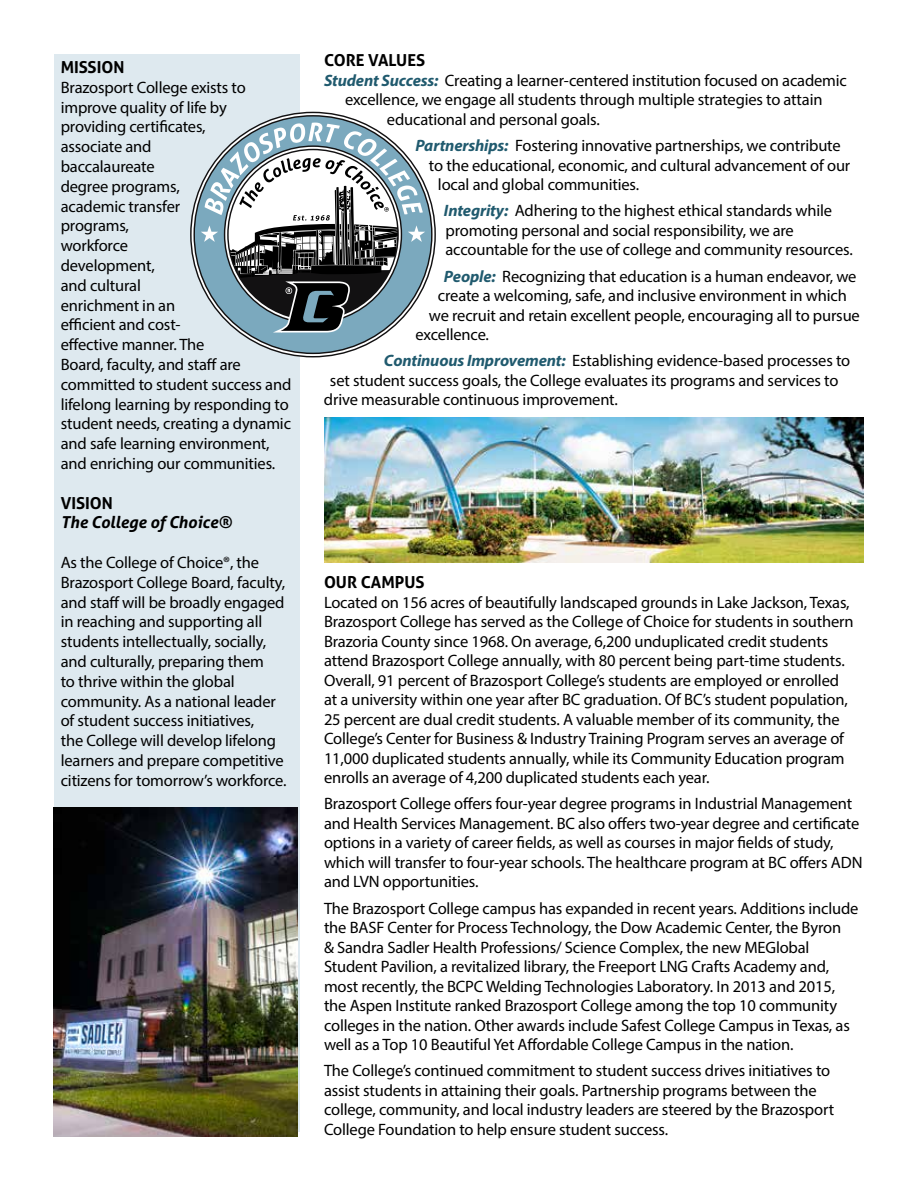
<style>
.page{position:relative;width:918px;height:1188px;background:#fff}
.page>*{position:absolute;margin:0;border:0;box-sizing:border-box;transform-origin:0 0}
.t1{font:16.5px/19.8px "Myriad Pro";letter-spacing:-.01em;color:#000}
.t2{font:700 16.5px "Aller";color:#000}
.t3{font:italic 700 16.5px "Aller";color:#000}
.s1{font-weight:700;font-style:italic;color:#205a6e}
</style>
<div class="page">
<div style="left:54px;top:54px;width:245px;height:1078px;background:#dee9ef"></div>
<svg style="left:191px;top:112px;width:244px;height:245px"></svg>
<svg style="left:201px;top:123px;width:227px;height:211px"></svg>
<img style="left:324px;top:418px;width:540px;height:144px">
<img style="left:54px;top:807px;width:243px;height:330px">
<p class="t2" style="left:61px;top:57px;width:65px">MISSION</p>
<p class="t1" style="left:61px;top:77px;width:232px">Brazosport College exists to improve quality of life by providing certificates,<br>associate and<br>baccalaureate<br>degree programs,<br>academic transfer<br>programs,<br>workforce<br>development,<br>and cultural<br>enrichment in an<br>efficient and cost-<br>effective manner. The<br>Board, faculty, and staff are committed to student success and lifelong learning by responding to student needs, creating a dynamic and safe learning environment, and enriching our communities.</p>
<p class="t2" style="left:61px;top:492px;width:54px">VISION</p>
<p class="t3" style="left:61px;top:512px;width:172px">The College of Choice®</p>
<p class="t1" style="left:61px;top:552px;width:227px">As the College of Choice®, the Brazosport College Board, faculty, and staff will be broadly engaged in reaching and supporting all students intellectually, socially, and culturally, preparing them<br>to thrive within the global community. As a national leader of student success initiatives,<br>the College will develop lifelong learners and prepare competitive citizens for tomorrow’s workforce.</p>
<p class="t2" style="left:324px;top:50px;width:103px">CORE VALUES</p>
<p class="t1" style="left:324px;top:70px;width:525px"><span class="s1">Student Success:</span> Creating a learner-centered institution focused on academic</p>
<p class="t1" style="left:345px;top:90px;width:479px">excellence, we engage all students through multiple strategies to attain</p>
<p class="t1" style="left:387px;top:109px;width:214px">educational and personal goals.</p>
<p class="t1" style="left:415px;top:135px;width:427px"><span class="s1">Partnerships:</span> Fostering innovative partnerships, we contribute</p>
<p class="t1" style="left:429px;top:155px;width:423px">to the educational, economic, and cultural advancement of our</p>
<p class="t1" style="left:438px;top:174px;width:203px">local and global communities.</p>
<p class="t1" style="left:444px;top:201px;width:410px"><span class="s1">Integrity:</span> Adhering to the highest ethical standards while promoting personal and social responsibility, we are accountable for the use of college and community resources.</p>
<p class="t1" style="left:444px;top:266px;width:414px"><span class="s1">People:</span> Recognizing that education is a human endeavor, we</p>
<p class="t1" style="left:438px;top:285px;width:410px">create a welcoming, safe, and inclusive environment in which</p>
<p class="t1" style="left:429px;top:305px;width:432px">we recruit and retain excellent people, encouraging all to pursue</p>
<p class="t1" style="left:415px;top:324px;width:75px">excellence.</p>
<p class="t1" style="left:384px;top:351px;width:468px"><span class="s1">Continuous Improvement:</span> Establishing evidence-based processes to</p>
<p class="t1" style="left:330px;top:370px;width:510px">set student success goals, the College evaluates its programs and services to</p>
<p class="t1" style="left:324px;top:390px;width:296px">drive measurable continuous improvement.</p>
<p class="t2" style="left:324px;top:572px;width:102px">OUR CAMPUS</p>
<p class="t1" style="left:324px;top:592px;width:531px">Located on 156 acres of beautifully landscaped grounds in Lake Jackson, Texas, Brazosport College has served as the College of Choice for students in southern Brazoria County since 1968. On average, 6,200 unduplicated credit students attend Brazosport College annually, with 80 percent being part-time students.<br>Overall, 91 percent of Brazosport College’s students are employed or enrolled at a university within one year after BC graduation. Of BC’s student population, 25 percent are dual credit students. A valuable member of its community, the College’s Center for Business &amp; Industry Training Program serves an average of 11,000 duplicated students annually, while its Community Education program enrolls an average of 4,200 duplicated students each year.</p>
<p class="t1" style="left:324px;top:794px;width:540px">Brazosport College offers four-year degree programs in Industrial Management and Health Services Management. BC also offers two-year degree and certificate options in a variety of career fields, as well as courses in major fields of study, which will transfer to four-year schools. The healthcare program at BC offers ADN and LVN opportunities.</p>
<p class="t1" style="left:324px;top:898px;width:536px">The Brazosport College campus has expanded in recent years. Additions include the BASF Center for Process Technology, the Dow Academic Center, the Byron<br>&amp; Sandra Sadler Health Professions/ Science Complex, the new MEGlobal Student Pavilion, a revitalized library, the Freeport LNG Crafts Academy and, most recently, the BCPC Welding Technologies Laboratory. In 2013 and 2015, the Aspen Institute ranked Brazosport College among the top 10 community colleges in the nation. Other awards include Safest College Campus in Texas, as well as a Top 10 Beautiful Yet Affordable College Campus in the nation.</p>
<p class="t1" style="left:324px;top:1061px;width:512px">The College’s continued commitment to student success drives initiatives to assist students in attaining their goals. Partnership programs between the college, community, and local industry leaders are steered by the Brazosport College Foundation to help ensure student success.</p>
</div>
